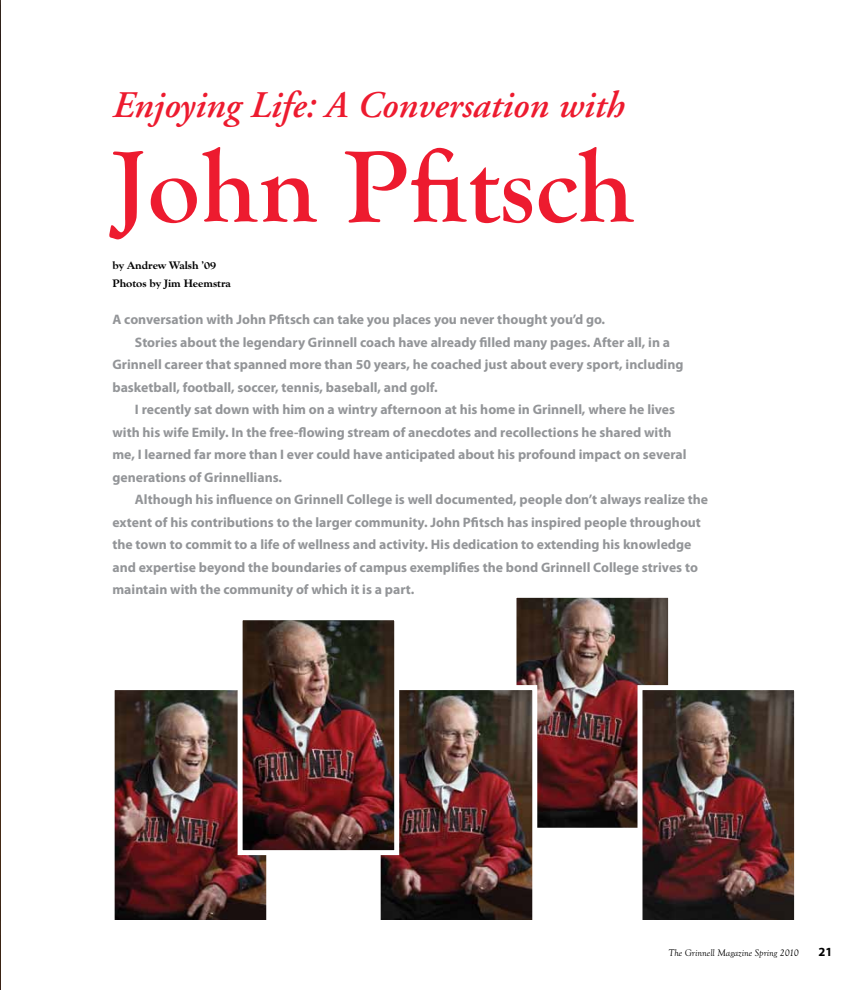
<style>
.page{position:relative;width:855px;height:990px;background:#fff}
.page>*{position:absolute;margin:0;border:0;box-sizing:border-box;transform-origin:0 0}
.t1{font:700 105px "Goudy Old Sty T";color:#ed1b2f}
.t2{font:italic 600 37.5px "Adobe Garamond";color:#ed1b2f}
.t3{font:700 13.75px "Myriad Pro";color:#939598}
.t4{font:700 12.5px "Myriad Pro";color:#000}
.t5{font:700 11.25px/17.5px "Goudy Old Sty T Extr";color:#000}
.t6{font:italic 10px "Goudy Old Sty T";color:#000}
</style>
<div class="page">
<img style="left:0;top:0;width:1px;height:990px">
<img style="left:116px;top:691px;width:149px;height:228px">
<div style="left:110px;top:685px;width:161px;height:240px;border:5px solid #fff"></div>
<img style="left:518px;top:599px;width:149px;height:228px">
<div style="left:512px;top:593px;width:161px;height:240px;border:5px solid #fff"></div>
<img style="left:382px;top:691px;width:149px;height:228px">
<div style="left:376px;top:685px;width:161px;height:240px;border:5px solid #fff"></div>
<img style="left:644px;top:691px;width:149px;height:228px">
<div style="left:638px;top:685px;width:161px;height:240px;border:5px solid #fff"></div>
<img style="left:244px;top:621px;width:149px;height:228px">
<div style="left:238px;top:615px;width:161px;height:240px;border:5px solid #fff"></div>
<h2 class="t2" style="left:112px;top:84px;width:513px">Enjoying Life: A Conversation with</h2>
<h1 class="t1" style="left:112px;top:128px;width:524px">John Pfitsch</h1>
<p class="t5" style="left:112px;top:257px;width:120px">by Andrew Walsh ’09<br>Photos by Jim Heemstra</p>
<p class="t3" style="left:112px;top:311px;width:494px">A conversation with John Pfitsch can take you places you never thought you’d go.</p>
<p class="t3" style="left:135px;top:333px;width:537px">Stories about the legendary Grinnell coach have already filled many pages. After all, in a</p>
<p class="t3" style="left:112px;top:356px;width:572px">Grinnell career that spanned more than 50 years, he coached just about every sport, including</p>
<p class="t3" style="left:112px;top:378px;width:327px">basketball, football, soccer, tennis, baseball, and golf.</p>
<p class="t3" style="left:135px;top:401px;width:542px">I recently sat down with him on a wintry afternoon at his home in Grinnell, where he lives</p>
<p class="t3" style="left:112px;top:423px;width:560px">with his wife Emily. In the free-flowing stream of anecdotes and recollections he shared with</p>
<p class="t3" style="left:112px;top:446px;width:575px">me, I learned far more than I ever could have anticipated about his profound impact on several</p>
<p class="t3" style="left:112px;top:468px;width:171px">generations of Grinnellians.</p>
<p class="t3" style="left:135px;top:491px;width:575px">Although his influence on Grinnell College is well documented, people don’t always realize the</p>
<p class="t3" style="left:112px;top:513px;width:590px">extent of his contributions to the larger community. John Pfitsch has inspired people throughout</p>
<p class="t3" style="left:112px;top:536px;width:580px">the town to commit to a life of wellness and activity. His dedication to extending his knowledge</p>
<p class="t3" style="left:112px;top:558px;width:587px">and expertise beyond the boundaries of campus exemplifies the bond Grinnell College strives to</p>
<p class="t3" style="left:112px;top:581px;width:303px">maintain with the community of which it is a part.</p>
<p class="t6" style="left:669px;top:947px;width:132px">The Grinnell Magazine Spring 2010</p>
<p class="t4" style="left:819px;top:943px;width:15px">21</p>
</div>
